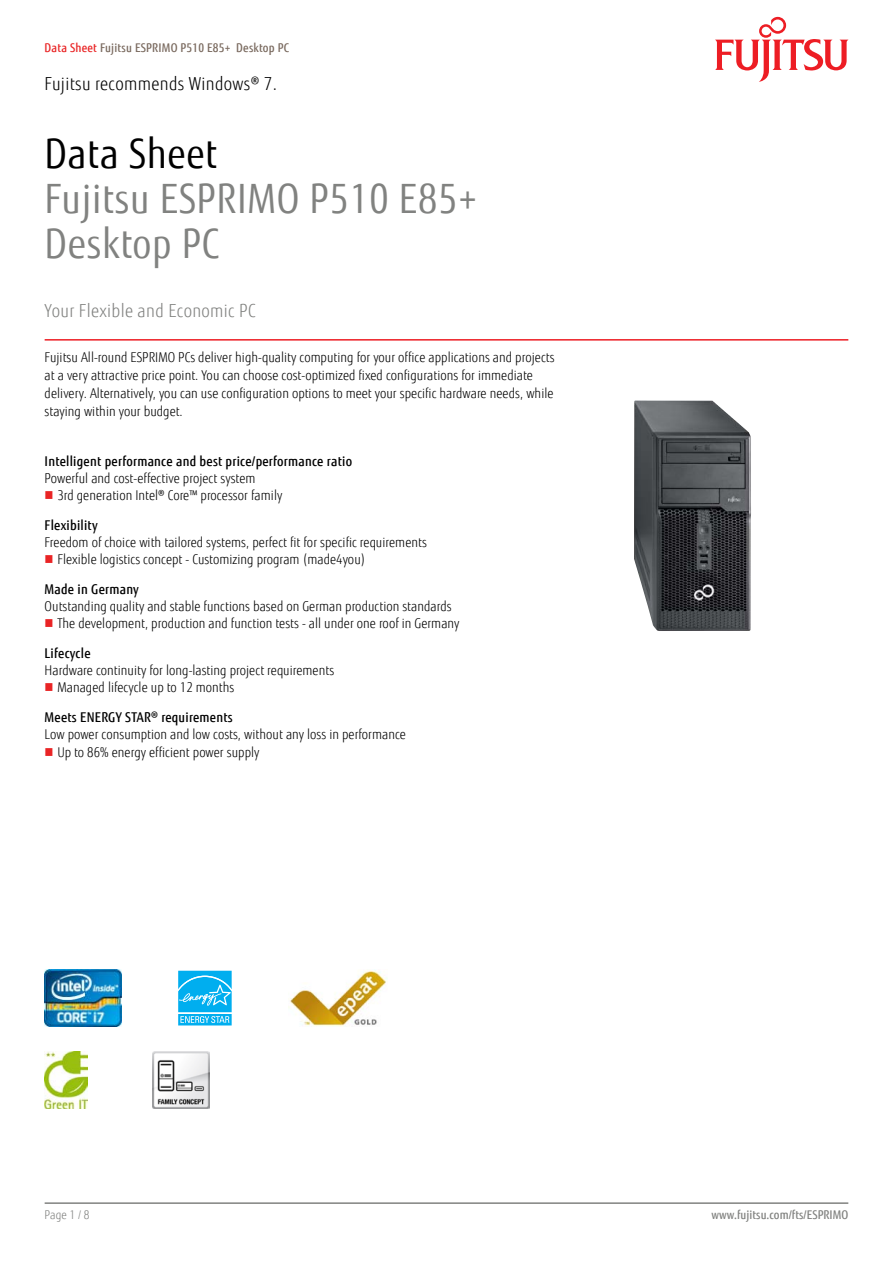
<style>
.page{position:relative;width:893px;height:1263px;background:#fff}
.page>*{position:absolute;margin:0;border:0;box-sizing:border-box;transform-origin:0 0}
.t1{font:40.5px/45px "Fujitsu Sans";letter-spacing:.02em;color:#818280;scale:.9 1}
.t2{font:40.5px "Fujitsu Sans";letter-spacing:.02em;color:#000;scale:.9 1}
.t3{font:300 18px "Fujitsu Sans";letter-spacing:.02em;color:#000;scale:.9 1}
.t4{font:300 18px "Fujitsu Sans";letter-spacing:.02em;color:#818280;scale:.9 1}
.t5{font:300 13.5px/17.1px "Fujitsu Sans";letter-spacing:.005em;color:#000;scale:.9 1}
.t6{font:500 13.5px "Fujitsu Sans";letter-spacing:.02em;color:#000;scale:.9 1}
.t7{font:500 12px "Fujitsu Sans";letter-spacing:.02em;color:#79695e;scale:.9 1}
.t8{font:500 12px "Fujitsu Sans";letter-spacing:.005em;color:#818280;scale:.9 1}
.t9{font:300 12px "Fujitsu Sans";color:#818280;scale:.9 1}
.s1{color:#e92425}
</style>
<div class="page">
<hr style="left:45px;top:1202px;width:803px;height:2px;background:#818280">
<hr style="left:45px;top:339px;width:803px;height:2px;background:#ed1d24">
<svg style="left:715px;top:17px;width:133px;height:65px"></svg>
<img style="left:634px;top:400px;width:117px;height:231px">
<img style="left:45px;top:969px;width:76px;height:58px">
<div style="left:177px;top:969px;width:56px;height:44px;background:#b8e8fa"></div>
<svg style="left:177px;top:971px;width:56px;height:55px;background:#38bff2"></svg>
<img style="left:289px;top:969px;width:99px;height:58px">
<img style="left:45px;top:1051px;width:43px;height:58px">
<img style="left:152px;top:1051px;width:58px;height:58px">
<p class="t7" style="left:45px;top:40px;width:273px"><span class="s1">Data Sheet</span> Fujitsu ESPRIMO P510 E85+ Desktop PC</p>
<h2 class="t3" style="left:45px;top:73px;width:260px">Fujitsu recommends Windows® 7.</h2>
<h1 class="t2" style="left:45px;top:130px;width:193px">Data Sheet</h1>
<h1 class="t1" style="left:45px;top:177px;width:482px">Fujitsu ESPRIMO P510 E85+<br>Desktop PC</h1>
<h2 class="t4" style="left:45px;top:300px;width:236px">Your Flexible and Economic PC</h2>
<p class="t5" style="left:45px;top:349px;width:568px;line-height:18px">Fujitsu All-round ESPRIMO PCs deliver high-quality computing for your office applications and projects at a very attractive price point. You can choose cost-optimized fixed configurations for immediate delivery. Alternatively, you can use configuration options to meet your specific hardware needs, while staying within your budget.</p>
<p class="t6" style="left:45px;top:453px;width:343px">Intelligent performance and best price/performance ratio</p>
<p class="t5" style="left:57px;top:470px;width:251px;text-indent:-13px">Powerful and cost-effective project system<br>3rd generation Intel® Core™ processor family</p>
<p class="t6" style="left:45px;top:517px;width:61px">Flexibility</p>
<p class="t5" style="left:57px;top:534px;width:412px;text-indent:-13px">Freedom of choice with tailored systems, perfect fit for specific requirements<br>Flexible logistics concept - Customizing program (made4you)</p>
<p class="t6" style="left:45px;top:581px;width:106px">Made in Germany</p>
<p class="t5" style="left:57px;top:598px;width:448px;text-indent:-13px">Outstanding quality and stable functions based on German production standards<br>The development, production and function tests - all under one roof in Germany</p>
<p class="t6" style="left:45px;top:645px;width:53px">Lifecycle</p>
<p class="t5" style="left:57px;top:662px;width:309px;text-indent:-13px">Hardware continuity for long-lasting project requirements<br>Managed lifecycle up to 12 months</p>
<p class="t6" style="left:45px;top:709px;width:211px">Meets ENERGY STAR® requirements</p>
<p class="t5" style="left:57px;top:726px;width:389px;text-indent:-13px">Low power consumption and low costs, without any loss in performance<br>Up to 86% energy efficient power supply</p>
<p class="t9" style="left:45px;top:1208px;width:51px">Page 1 / 8</p>
<p class="t8" style="left:711px;top:1208px;width:153px">www.fujitsu.com/fts/ESPRIMO</p>
</div>
